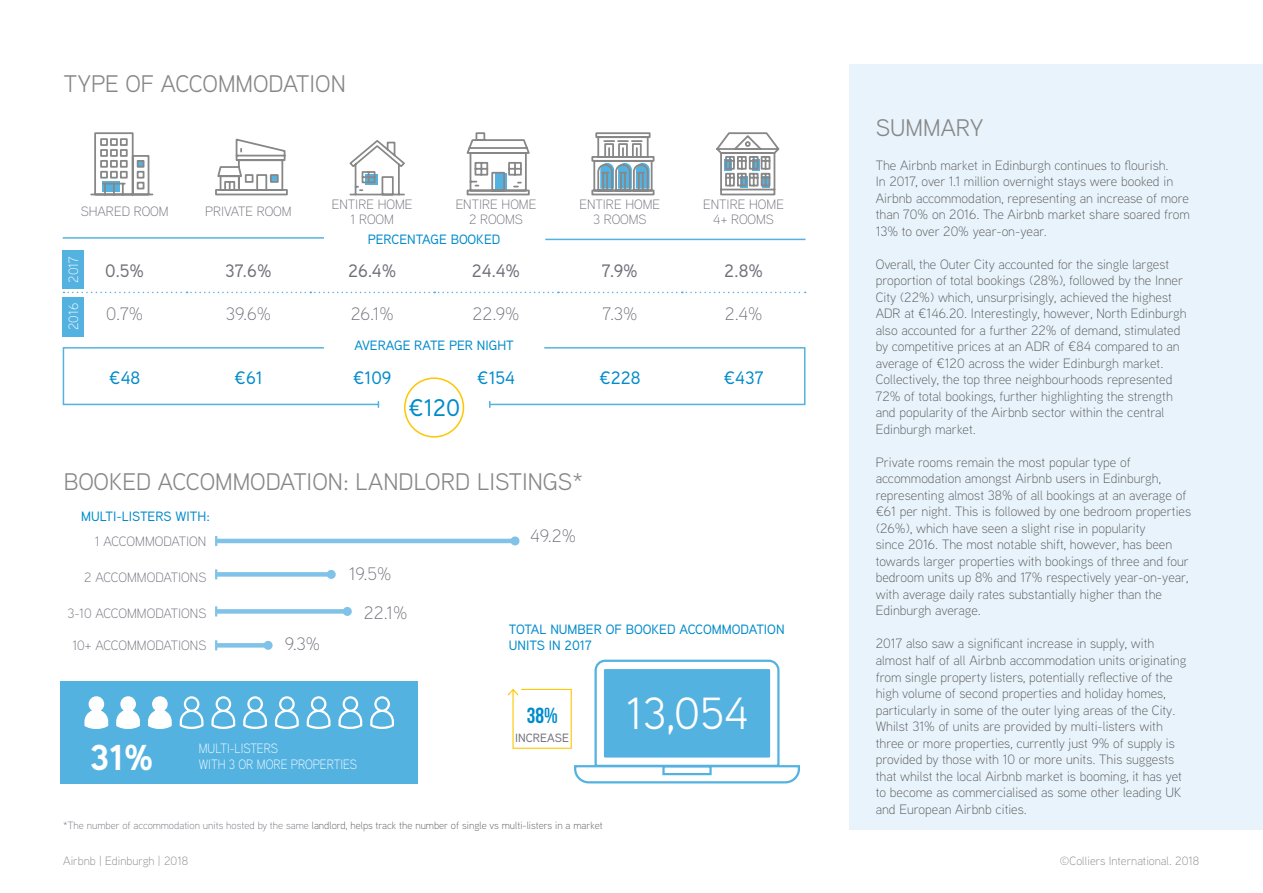
<style>
.page{position:relative;width:1263px;height:893px;background:#fff}
.page>*{position:absolute;margin:0;border:0;box-sizing:border-box;transform-origin:0 0}
.t1{font:45px "Aaux Next";color:#fff}
.t2{font:700 36px "Aaux Next";color:#fff}
.t3{font:24px "Aaux Next";color:#878787}
.t4{font:500 24px "Aaux Next";color:#008bcb}
.t5{font:21.75px "Bebas Neue";color:#008bcb}
.t6{font:300 18px "Aaux Next";color:#70707b}
.t7{font:500 18px "Aaux Next";color:#70707b}
.t8{font:500 18px "Aaux Next";color:#008bcb}
.t9{font:300 13.5px/16.5px "Aaux Next";color:#575756}
.t10{font:300 13.5px/15px "Aaux Next";color:#70707b;text-align:center}
.t11{font:500 13.5px/16.2px "Aaux Next";color:#008bcb}
.t12{font:300 13.5px/16.2px "Aaux Next";color:#fff;scale:.9 1}
.t13{font:300 13.5px "Aaux Next";color:#fff}
.t14{font:300 12px "Aaux Next";color:#878787}
.t15{font:500 12px "Aaux Next";color:#70707b}
.t16{font:300 10.5px "Aaux Next";color:#575756}
.s1{color:#70707b}
</style>
<div class="page">
<div style="left:849px;top:64px;width:414px;height:765px;background:#e8f3fb"></div>
<div style="left:60px;top:681px;width:357px;height:102px;background:#54b2e1"></div>
<svg style="left:507px;top:659px;width:293px;height:125px"></svg>
<div style="left:604px;top:669px;width:166px;height:89px;border:2px solid #54b2e1"></div>
<div style="left:606px;top:670px;width:163px;height:86px;background:#54b2e1"></div>
<hr style="left:216px;top:539px;width:299px;height:4px;background:#80c2e8">
<svg style="left:215px;top:536px;width:2px;height:10px"></svg>
<div style="left:510px;top:536px;width:9px;height:9px;background:#80c2e8;border-radius:50%"></div>
<div style="left:216px;top:572px;width:115px;height:5px;background:#80c2e8"></div>
<svg style="left:215px;top:569px;width:2px;height:10px"></svg>
<div style="left:327px;top:570px;width:9px;height:9px;background:#80c2e8;border-radius:50%"></div>
<div style="left:216px;top:609px;width:131px;height:5px;background:#80c2e8"></div>
<svg style="left:215px;top:606px;width:2px;height:10px"></svg>
<div style="left:343px;top:607px;width:9px;height:9px;background:#80c2e8;border-radius:50%"></div>
<div style="left:216px;top:643px;width:52px;height:5px;background:#80c2e8"></div>
<svg style="left:215px;top:640px;width:2px;height:10px"></svg>
<div style="left:264px;top:641px;width:9px;height:9px;background:#80c2e8;border-radius:50%"></div>
<svg style="left:90px;top:132px;width:64px;height:64px"></svg>
<svg style="left:215px;top:138px;width:73px;height:58px"></svg>
<svg style="left:716px;top:132px;width:64px;height:64px"></svg>
<svg style="left:466px;top:132px;width:64px;height:64px"></svg>
<svg style="left:591px;top:132px;width:64px;height:64px"></svg>
<svg style="left:349px;top:140px;width:56px;height:56px"></svg>
<svg style="left:310px;top:291px;width:495px;height:108px"></svg>
<svg style="left:63px;top:292px;width:743px;height:1px"></svg>
<div style="left:63px;top:297px;width:21px;height:39px;background:#54b2e1"></div>
<div style="left:63px;top:250px;width:21px;height:39px;background:#54b2e1"></div>
<svg style="left:62px;top:346px;width:318px;height:62px"></svg>
<svg style="left:488px;top:346px;width:318px;height:62px"></svg>
<hr style="left:63px;top:237px;width:261px;height:2px;background:#54b2e1">
<hr style="left:545px;top:239px;width:260px;height:1px;background:#54b2e1">
<div style="left:404px;top:377px;width:60px;height:61px;border:2px solid #fdc600;border-radius:50%"></div>
<svg style="left:243px;top:696px;width:24px;height:33px"></svg>
<svg style="left:307px;top:696px;width:23px;height:33px"></svg>
<svg style="left:275px;top:696px;width:24px;height:33px"></svg>
<svg style="left:180px;top:696px;width:23px;height:33px"></svg>
<svg style="left:338px;top:696px;width:24px;height:33px"></svg>
<svg style="left:211px;top:696px;width:24px;height:33px"></svg>
<svg style="left:370px;top:696px;width:24px;height:33px"></svg>
<svg style="left:84px;top:696px;width:56px;height:33px"></svg>
<div style="left:123px;top:699px;width:10px;height:10px;background:#fff;border-radius:50%"></div>
<div style="left:123px;top:698px;width:11px;height:12px;border:2px solid #fff;border-radius:50%"></div>
<svg style="left:148px;top:696px;width:24px;height:33px"></svg>
<div style="left:155px;top:699px;width:10px;height:10px;background:#fff;border-radius:50%"></div>
<div style="left:154px;top:698px;width:11px;height:12px;border:2px solid #fff;border-radius:50%"></div>
<p class="t3" style="left:64px;top:67px;width:283px">TYPE OF ACCOMMODATION</p>
<p class="t10" style="left:81px;top:204px;width:89px">SHARED ROOM</p>
<p class="t10" style="left:205px;top:204px;width:88px">PRIVATE ROOM</p>
<p class="t10" style="left:332px;top:196px;width:82px">ENTIRE HOME<br>1 ROOM</p>
<p class="t10" style="left:456px;top:196px;width:82px">ENTIRE HOME<br>2 ROOMS</p>
<p class="t10" style="left:579px;top:196px;width:82px">ENTIRE HOME<br>3 ROOMS</p>
<p class="t10" style="left:703px;top:196px;width:82px">ENTIRE HOME<br>4+ ROOMS</p>
<p class="t11" style="left:368px;top:231px;width:134px">PERCENTAGE BOOKED</p>
<p class="t7" style="left:105px;top:259px;width:41px">0.5%</p>
<p class="t7" style="left:225px;top:259px;width:48px">37.6%</p>
<p class="t7" style="left:348px;top:259px;width:50px">26.4%</p>
<p class="t7" style="left:472px;top:259px;width:50px">24.4%</p>
<p class="t7" style="left:602px;top:259px;width:38px">7.9%</p>
<p class="t7" style="left:724px;top:259px;width:40px">2.8%</p>
<p class="t6" style="left:106px;top:302px;width:39px">0.7%</p>
<p class="t6" style="left:226px;top:302px;width:47px">39.6%</p>
<p class="t6" style="left:351px;top:302px;width:45px">26.1%</p>
<p class="t6" style="left:472px;top:302px;width:48px">22.9%</p>
<p class="t6" style="left:602px;top:302px;width:36px">7.3%</p>
<p class="t6" style="left:725px;top:302px;width:39px">2.4%</p>
<p class="t11" style="left:354px;top:337px;width:161px">AVERAGE RATE PER NIGHT</p>
<p class="t8" style="left:109px;top:365px;width:33px">€48</p>
<p class="t8" style="left:234px;top:365px;width:30px">€61</p>
<p class="t8" style="left:353px;top:365px;width:40px">€109</p>
<p class="t8" style="left:477px;top:365px;width:40px">€154</p>
<p class="t8" style="left:599px;top:365px;width:43px">€228</p>
<p class="t8" style="left:723px;top:365px;width:42px">€437</p>
<p class="t13" style="left:64px;top:283px;width:28px;rotate:-90deg">2017</p>
<p class="t13" style="left:64px;top:330px;width:29px;rotate:-90deg">2016</p>
<p class="t4" style="left:408px;top:391px;width:53px">€120</p>
<p class="t3" style="left:64px;top:465px;width:521px">BOOKED ACCOMMODATION: LANDLORD LISTINGS*</p>
<p class="t11" style="left:81px;top:508px;width:130px">MULTI-LISTERS WITH:</p>
<p class="t10" style="left:95px;top:533px;width:113px">1 ACCOMMODATION</p>
<p class="t10" style="left:84px;top:569px;width:124px">2 ACCOMMODATIONS</p>
<p class="t10" style="left:68px;top:605px;width:140px">3-10 ACCOMMODATIONS</p>
<p class="t10" style="left:72px;top:637px;width:136px">10+ ACCOMMODATIONS</p>
<p class="t6" style="left:285px;top:632px;width:37px">9.3%</p>
<p class="t6" style="left:349px;top:562px;width:44px">19.5%</p>
<p class="t6" style="left:364px;top:601px;width:45px">22.1%</p>
<p class="t2" style="left:90px;top:732px;width:65px">31%</p>
<p class="t12" style="left:199px;top:739px;width:177px">MULTI-LISTERS<br>WITH 3 OR MORE PROPERTIES</p>
<p class="t6" style="left:530px;top:523px;width:48px">49.2%</p>
<p class="t11" style="left:509px;top:620px;width:277px">TOTAL NUMBER OF BOOKED ACCOMMODATION<br>UNITS IN 2017</p>
<p class="t5" style="left:527px;top:704px;width:32px">38%</p>
<p class="t15" style="left:515px;top:729px;width:55px">INCREASE</p>
<p class="t1" style="left:626px;top:683px;width:124px">13,054</p>
<p class="t16" style="left:63px;top:819px;width:541px"><span class="s1">*The number of accommodation units hosted by the same</span> landlord, helps track the number of single vs multi-listers in a market</p>
<p class="t3" style="left:876px;top:111px;width:109px">SUMMARY</p>
<p class="t9" style="left:876px;top:156px;width:316px">The Airbnb market in Edinburgh continues to flourish.<br>In 2017, over 1.1 million overnight stays were booked in Airbnb accommodation, representing an increase of more than 70% on 2016. The Airbnb market share soared from 13% to over 20% year-on-year.</p>
<p class="t9" style="left:876px;top:255px;width:312px">Overall, the Outer City accounted for the single largest proportion of total bookings (28%), followed by the Inner City (22%) which, unsurprisingly, achieved the highest ADR at €146.20. Interestingly, however, North Edinburgh also accounted for a further 22% of demand, stimulated by competitive prices at an ADR of €84 compared to an average of €120 across the wider Edinburgh market.<br>Collectively, the top three neighbourhoods represented 72% of total bookings, further highlighting the strength and popularity of the Airbnb sector within the central Edinburgh market.</p>
<p class="t9" style="left:876px;top:453px;width:317px">Private rooms remain the most popular type of accommodation amongst Airbnb users in Edinburgh, representing almost 38% of all bookings at an average of €61 per night. This is followed by one bedroom properties (26%), which have seen a slight rise in popularity<br>since 2016. The most notable shift, however, has been towards larger properties with bookings of three and four bedroom units up 8% and 17% respectively year-on-year, with average daily rates substantially higher than the Edinburgh average.</p>
<p class="t9" style="left:876px;top:635px;width:312px">2017 also saw a significant increase in supply, with almost half of all Airbnb accommodation units originating from single property listers, potentially reflective of the high volume of second properties and holiday homes, particularly in some of the outer lying areas of the City.<br>Whilst 31% of units are provided by multi-listers with three or more properties, currently just 9% of supply is provided by those with 10 or more units. This suggests that whilst the local Airbnb market is booming, it has yet to become as commercialised as some other leading UK and European Airbnb cities.</p>
<p class="t14" style="left:63px;top:853px;width:126px">Airbnb | Edinburgh | 2018</p>
<p class="t14" style="left:1060px;top:853px;width:141px">©Colliers International. 2018</p>
</div>
